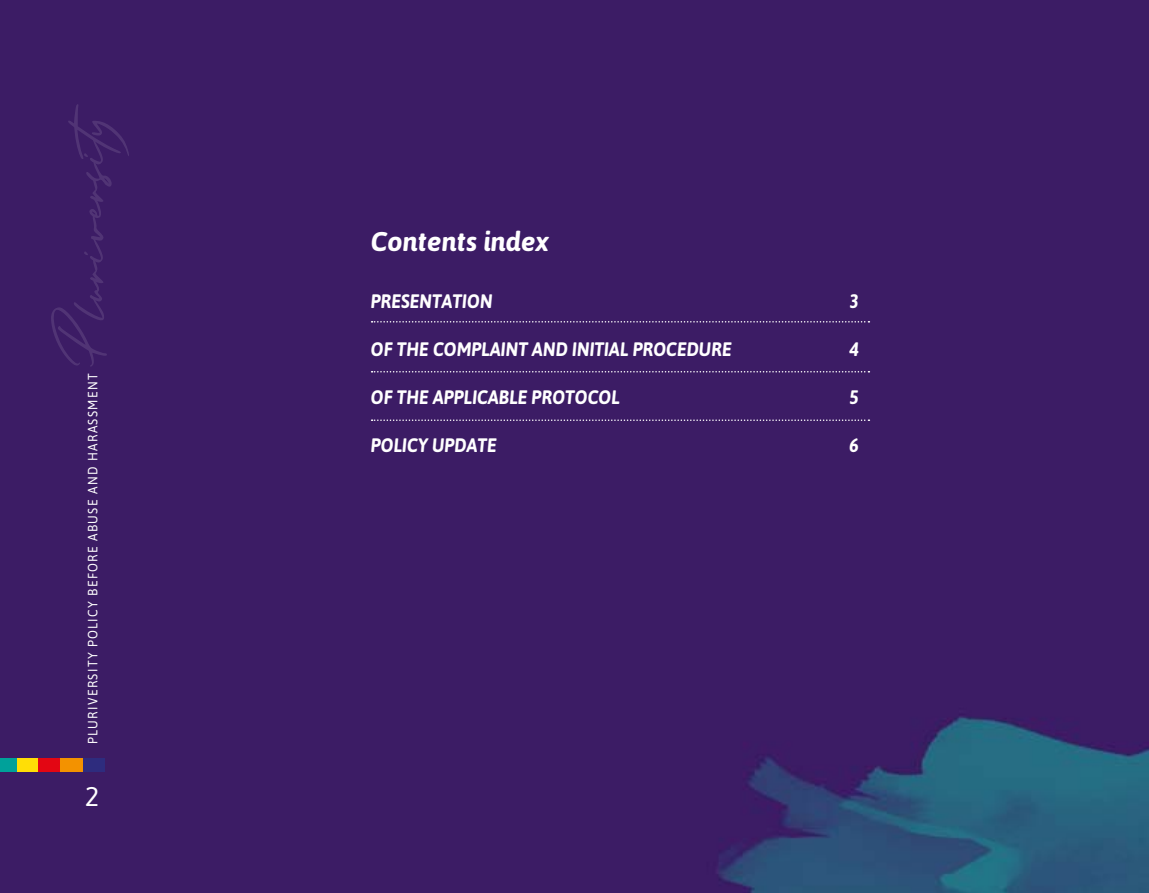
<style>
.page{position:relative;width:1149px;height:893px;background:#fff}
.page>*{position:absolute;margin:0;border:0;box-sizing:border-box;transform-origin:0 0}
.t1{font:italic 700 27px "Asap";color:#fff}
.t2{font:27px "Asap";color:#fff}
.t3{font:italic 700 19.5px "Asap";color:#fff;scale:.9 1}
.t4{font:13.5px "Asap";letter-spacing:.11em;color:#fff;scale:.9 1}
</style>
<div class="page">
<div style="left:0;top:0;width:1148px;height:893px;background:#3c1c65"></div>
<svg style="left:371px;top:321px;width:498px;height:2px"></svg>
<svg style="left:371px;top:371px;width:498px;height:1px"></svg>
<svg style="left:371px;top:419px;width:498px;height:2px"></svg>
<div style="left:0;top:759px;width:33px;height:13px;background:#00a19a"></div>
<div style="left:18px;top:759px;width:43px;height:13px;background:#ffde06"></div>
<div style="left:38px;top:759px;width:47px;height:13px;background:#e30613"></div>
<div style="left:60px;top:759px;width:44px;height:13px;background:#f39200"></div>
<div style="left:83px;top:759px;width:21px;height:13px;background:#2e2c7e"></div>
<svg style="left:51px;top:104px;width:78px;height:263px"></svg>
<p class="t4" style="left:83px;top:744px;width:413px;rotate:-90deg">PLURIVERSITY POLICY BEFORE ABUSE AND HARASSMENT</p>
<h1 class="t2" style="left:85px;top:778px;width:16px">2</h1>
<h1 class="t1" style="left:371px;top:223px;width:179px">Contents index</h1>
<p class="t3" style="left:371px;top:288px;width:137px">PRESENTATION</p>
<p class="t3" style="left:849px;top:288px;width:12px">3</p>
<p class="t3" style="left:371px;top:336px;width:402px">OF THE COMPLAINT AND INITIAL PROCEDURE</p>
<p class="t3" style="left:849px;top:336px;width:12px">4</p>
<p class="t3" style="left:371px;top:384px;width:278px">OF THE APPLICABLE PROTOCOL</p>
<p class="t3" style="left:849px;top:384px;width:12px">5</p>
<p class="t3" style="left:371px;top:432px;width:141px">POLICY UPDATE</p>
<p class="t3" style="left:849px;top:432px;width:12px">6</p>
</div>
